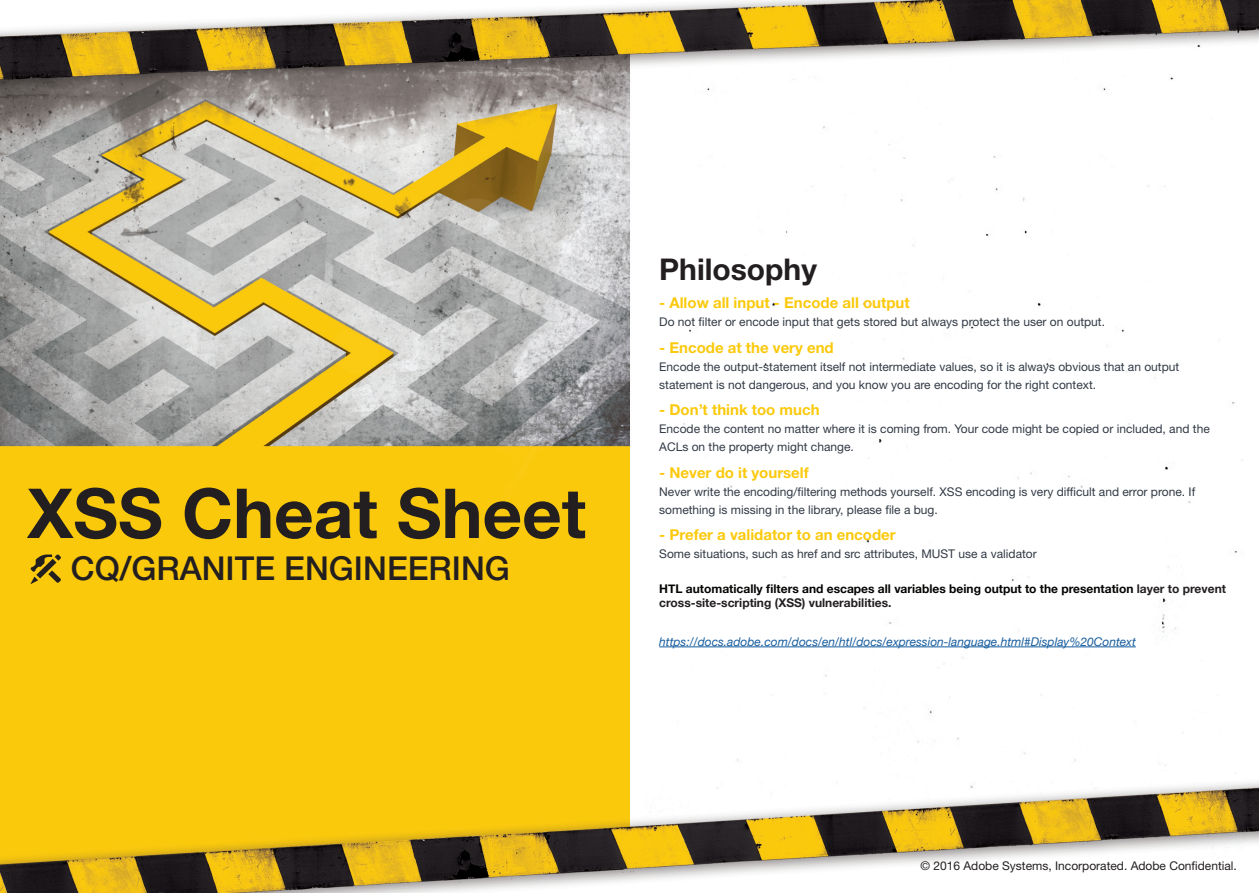
<style>
.page{position:relative;width:1259px;height:893px;background:#fff}
.page>*{position:absolute;margin:0;border:0;box-sizing:border-box;transform-origin:0 0}
.t1{font:700 69px "Helvetica Neue LT Std";color:#231f20}
.t2{font:500 33px "Helvetica Neue LT Std";color:#231f20}
.t3{font:700 30px "Helvetica Neue LT Std";color:#231f20}
.t4{font:700 15px "Helvetica Neue LT Std";color:#fbc90c}
.t5{font:12px/18px "Helvetica Neue LT Std";color:#323a45}
.t6{font:700 12px/14.4px "Helvetica Neue";color:#040503}
.t7{font:italic 12px "Helvetica Neue";color:#175d9e}
.t8{font:12px "Helvetica Neue LT Std";color:#231f20}
.s1{color:#231f20}
</style>
<div class="page">
<img style="left:0;top:0;width:1259px;height:893px">
<svg style="left:30px;top:554px;width:31px;height:30px"></svg>
<hr style="left:659px;top:647px;width:476px;height:1px;background:#175d9e">
<p class="t1" style="left:27px;top:471px;width:560px">XSS Cheat Sheet</p>
<p class="t2" style="left:71px;top:548px;width:440px">CQ/GRANITE ENGINEERING</p>
<p class="t3" style="left:659px;top:251px;width:159px">Philosophy</p>
<p class="t4" style="left:659px;top:293px;width:252px">- Allow all input - Encode all output</p>
<p class="t5" style="left:659px;top:313px;width:447px">Do not filter or encode input that gets stored but always protect the user on output.</p>
<p class="t4" style="left:659px;top:338px;width:176px">- Encode at the very end</p>
<p class="t5" style="left:659px;top:357px;width:521px">Encode the output-statement itself not intermediate values, so it is always obvious that an output statement is not dangerous, and you know you are encoding for the right context.</p>
<p class="t4" style="left:659px;top:400px;width:162px">- Don’t think too much</p>
<p class="t5" style="left:659px;top:420px;width:552px">Encode the content no matter where it is coming from. Your code might be copied or included, and the<br>ACLs on the property might change.</p>
<p class="t4" style="left:659px;top:463px;width:151px">- Never do it yourself</p>
<p class="t5" style="left:659px;top:482px;width:537px">Never write the encoding/filtering methods yourself. XSS encoding is very difficult and error prone. If something is missing in the library, please file a bug.</p>
<p class="t4" style="left:659px;top:525px;width:238px">- Prefer a validator to an encoder</p>
<p class="t5" style="left:659px;top:545px;width:379px">Some situations, such as href and src attributes, MUST use a validator</p>
<p class="t6" style="left:659px;top:581px;width:568px">HTL automatically filters and escapes all variables being output to the presentation <span class="s1">layer to prevent cross-site-scripting (XSS) vulnerabilities.</span></p>
<p class="t7" style="left:659px;top:633px;width:478px">https://docs.adobe.com/docs/en/htl/docs/expression-language.html#Display%20Context</p>
<p class="t8" style="left:920px;top:858px;width:318px">© 2016 Adobe Systems, Incorporated. Adobe Confidential.</p>
</div>
